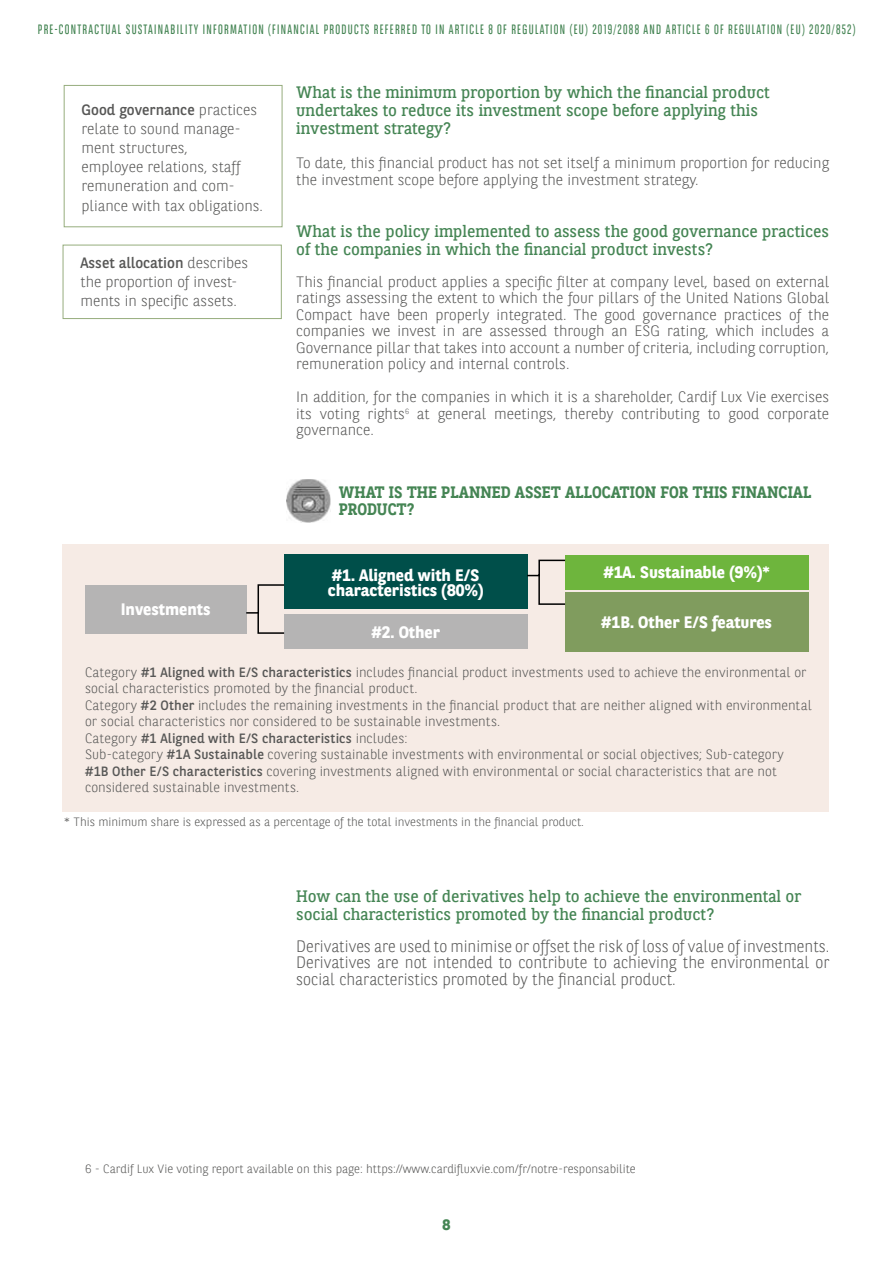
<style>
.page{position:relative;width:893px;height:1263px;background:#fff}
.page>*{position:absolute;margin:0;border:0;box-sizing:border-box;transform-origin:0 0}
.t1{font:16.5px/18px "BNPP Slab Serif";color:#458554}
.t2{font:300 16.5px/16.5px "BNPP Sans";color:#575756;text-align:justify;scale:.95 1}
.t3{font:700 16.5px/15px "BNPP Sans";color:#fff}
.t4{font:700 16.5px/16.5px "BNPP Slab Serif";color:#458554;scale:.95 1}
.t5{font:300 15px/16.5px "BNPP Sans";color:#575756}
.t6{font:700 15px "BNPP Sans";color:#458554}
.t7{font:300 13.5px/16.5px "BNPP Sans";letter-spacing:.005em;color:#575756}
.t8{font:13.5px "BNPP Sans Condensed";letter-spacing:.1em;color:#458554;scale:.95 1}
.t9{font:300 12px "BNPP Sans";color:#575756}
.s1{font-weight:400}
</style>
<div class="page">
<div style="left:63px;top:544px;width:766px;height:268px;background:#f6ebe5"></div>
<div style="left:64px;top:85px;width:218px;height:142px;border:1px solid #96ad7d"></div>
<div style="left:85px;top:585px;width:161px;height:48px;background:#b5b4b4"></div>
<div style="left:284px;top:555px;width:243px;height:54px;background:#004f4a"></div>
<div style="left:284px;top:614px;width:243px;height:35px;background:#b5b4b4"></div>
<div style="left:565px;top:555px;width:243px;height:34px;background:#6eb53d"></div>
<div style="left:565px;top:592px;width:243px;height:59px;background:#809c5e"></div>
<svg style="left:245px;top:584px;width:40px;height:50px"></svg>
<svg style="left:527px;top:559px;width:40px;height:47px"></svg>
<div style="left:63px;top:245px;width:219px;height:74px;border:1px solid #96ad7d"></div>
<img style="left:287px;top:479px;width:43px;height:43px">
<p class="t8" style="left:38px;top:21px;width:862px">PRE-CONTRACTUAL SUSTAINABILITY INFORMATION (FINANCIAL PRODUCTS REFERRED TO IN ARTICLE 8 OF REGULATION (EU) 2019/2088 AND ARTICLE 6 OF REGULATION (EU) 2020/852)</p>
<p class="t5" style="left:82px;top:99px;width:183px;line-height:19.2px"><span class="s1">Good governance</span> practices relate to sound manage&shy;ment structures,<br>employee relations, staff remuneration and com&shy;pliance with tax obligations.</p>
<p class="t5" style="left:80px;top:252px;width:169px;line-height:19.2px"><span class="s1">Asset allocation</span> describes the proportion of invest&shy;ments in specific assets.</p>
<p class="t3" style="left:121px;top:601px;width:91px">Investments</p>
<p class="t1" style="left:296px;top:82px;width:475px">What is the minimum proportion by which the financial product undertakes to reduce its investment scope before applying this investment strategy?</p>
<p class="t5" style="left:296px;top:154px;width:534px">To date, this financial product has not set itself a minimum proportion for reducing the investment scope before applying the investment strategy.</p>
<p class="t1" style="left:296px;top:222px;width:534px">What is the policy implemented to assess the good governance practices of the companies in which the financial product invests?</p>
<p class="t5" style="left:296px;top:272px;width:534px;text-align:justify">This financial product applies a specific filter at company level, based on external ratings assessing the extent to which the four pillars of the United Nations Global Compact have been properly integrated. The good governance practices of the companies we invest in are assessed through an ESG rating, which includes a Governance pillar that takes into account a number of criteria, including corruption, remuneration policy and internal controls.</p>
<p class="t5" style="left:296px;top:388px;width:534px;text-align:justify">In addition, for the companies in which it is a shareholder, Cardif Lux Vie exercises its voting rights<sup>6</sup> at general meetings, thereby contributing to good corporate governance.</p>
<p class="t4" style="left:339px;top:483px;width:499px">WHAT IS THE PLANNED ASSET ALLOCATION FOR THIS FINANCIAL<br>PRODUCT?</p>
<p class="t3" style="left:328px;top:567px;width:157px">#1. Aligned with E/S characteristics (80%)</p>
<p class="t3" style="left:371px;top:624px;width:70px">#2. Other</p>
<p class="t3" style="left:603px;top:564px;width:168px">#1A. Sustainable (9%)*</p>
<p class="t3" style="left:601px;top:614px;width:172px">#1B. Other E/S features</p>
<p class="t7" style="left:85px;top:663px;width:728px">Category <span class="s1">#1 Aligned with E/S characteristics</span> includes financial product investments used to achieve the environmental or social characteristics promoted by the financial product.<br>Category <span class="s1">#2 Other</span> includes the remaining investments in the financial product that are neither aligned with environmental or social characteristics nor considered to be sustainable investments.<br>Category <span class="s1">#1 Aligned with E/S characteristics</span> includes:<br>Sub-category <span class="s1">#1A Sustainable</span> covering sustainable investments with environmental or social objectives; Sub-category<br><span class="s1">#1B Other E/S characteristics</span> covering investments aligned with environmental or social characteristics that are not considered sustainable investments.</p>
<p class="t9" style="left:64px;top:813px;width:522px">* This minimum share is expressed as a percentage of the total investments in the financial product.</p>
<p class="t1" style="left:296px;top:887px;width:507px">How can the use of derivatives help to achieve the environmental or social characteristics promoted by the financial product?</p>
<p class="t2" style="left:296px;top:937px;width:563px">Derivatives are used to minimise or offset the risk of loss of value of investments.<br>Derivatives are not intended to contribute to achieving the environmental or social characteristics promoted by the financial product.</p>
<p class="t9" style="left:85px;top:1161px;width:552px">6 - Cardif Lux Vie voting report available on this page: https://www.cardifluxvie.com/fr/notre-responsabilite</p>
<p class="t6" style="left:442px;top:1215px;width:9px">8</p>
</div>
